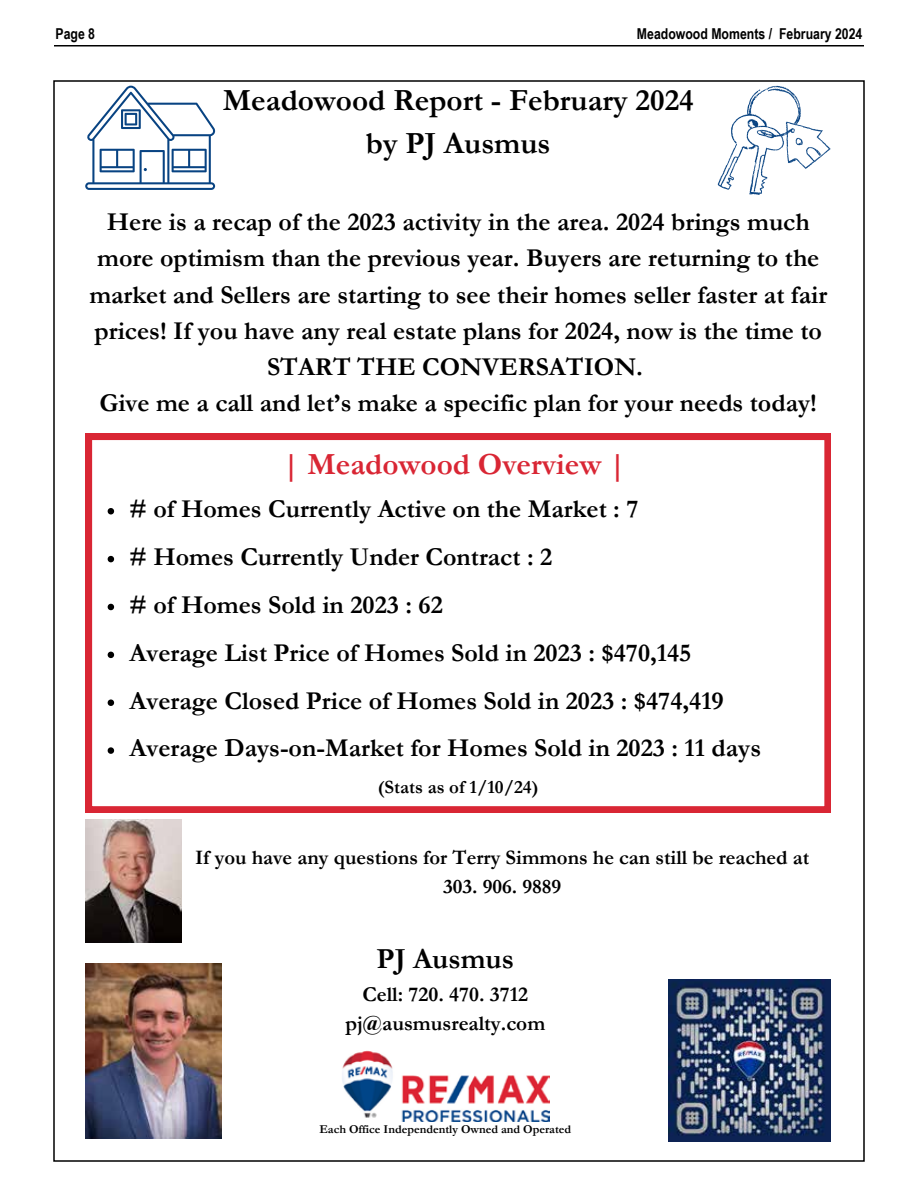
<style>
.page{position:relative;width:918px;height:1188px;background:#fff}
.page>*{position:absolute;margin:0;border:0;box-sizing:border-box;transform-origin:0 0}
.t1{font:700 31.05px/42.8px "Garamond";color:#000;text-align:center}
.t2{font:700 31.05px "Garamond";color:#d92634}
.t3{font:700 29.4px "Garamond";color:#000}
.t4{font:700 25.8px/47.8px "Garamond";color:#000}
.t5{font:700 21.15px/29.4px "Garamond";color:#000;text-align:center}
.t6{font:700 20.7px/28.5px "Garamond";color:#000;text-align:center}
.t7{font:700 18.9px "Garamond";color:#000}
.t8{font:700 15px "Arial Narrow";color:#000}
.t9{font:700 12.15px "Garamond";color:#000}
</style>
<div class="page">
<hr style="left:54px;top:45px;width:810px;height:1px;background:#000">
<img style="left:85px;top:963px;width:136px;height:175px">
<img style="left:669px;top:979px;width:162px;height:162px">
<img style="left:342px;top:1050px;width:208px;height:72px">
<img style="left:86px;top:819px;width:95px;height:123px">
<svg style="left:86px;top:434px;width:745px;height:379px"></svg>
<svg style="left:718px;top:86px;width:112px;height:109px"></svg>
<svg style="left:85px;top:86px;width:130px;height:104px"></svg>
<p class="t8" style="left:56px;top:23px;width:41px">Page 8</p>
<p class="t8" style="left:637px;top:23px;width:227px">Meadowood Moments / February 2024</p>
<p class="t1" style="left:223px;top:79px;width:473px">Meadowood Report - February 2024 by PJ Ausmus</p>
<p class="t4" style="left:89px;top:204px;width:739px;line-height:36.3px;text-align:center">Here is a recap of the 2023 activity in the area. 2024 brings much more optimism than the previous year. Buyers are returning to the market and Sellers are starting to see their homes seller faster at fair prices! If you have any real estate plans for 2024, now is the time to START THE CONVERSATION.<br>Give me a call and let’s make a specific plan for your needs today!</p>
<p class="t2" style="left:283px;top:443px;width:345px">| Meadowood Overview |</p>
<p class="t4" style="left:130px;top:485px;width:633px"># of Homes Currently Active on the Market : 7<br># Homes Currently Under Contract : 2<br># of Homes Sold in 2023 : 62<br>Average List Price of Homes Sold in 2023 : $470,145<br>Average Closed Price of Homes Sold in 2023 : $474,419<br>Average Days-on-Market for Homes Sold in 2023 : 11 days</p>
<p class="t7" style="left:378px;top:774px;width:162px">(Stats as of 1/10/24)</p>
<p class="t6" style="left:195px;top:844px;width:616px">If you have any questions for Terry Simmons he can still be reached at<br>303. 906. 9889</p>
<p class="t3" style="left:377px;top:939px;width:139px">PJ Ausmus</p>
<p class="t5" style="left:345px;top:980px;width:201px">Cell: 720. 470. 3712 pj@ausmusrealty.com</p>
<p class="t9" style="left:319px;top:1121px;width:253px">Each Office Independently Owned and Operated</p>
</div>
